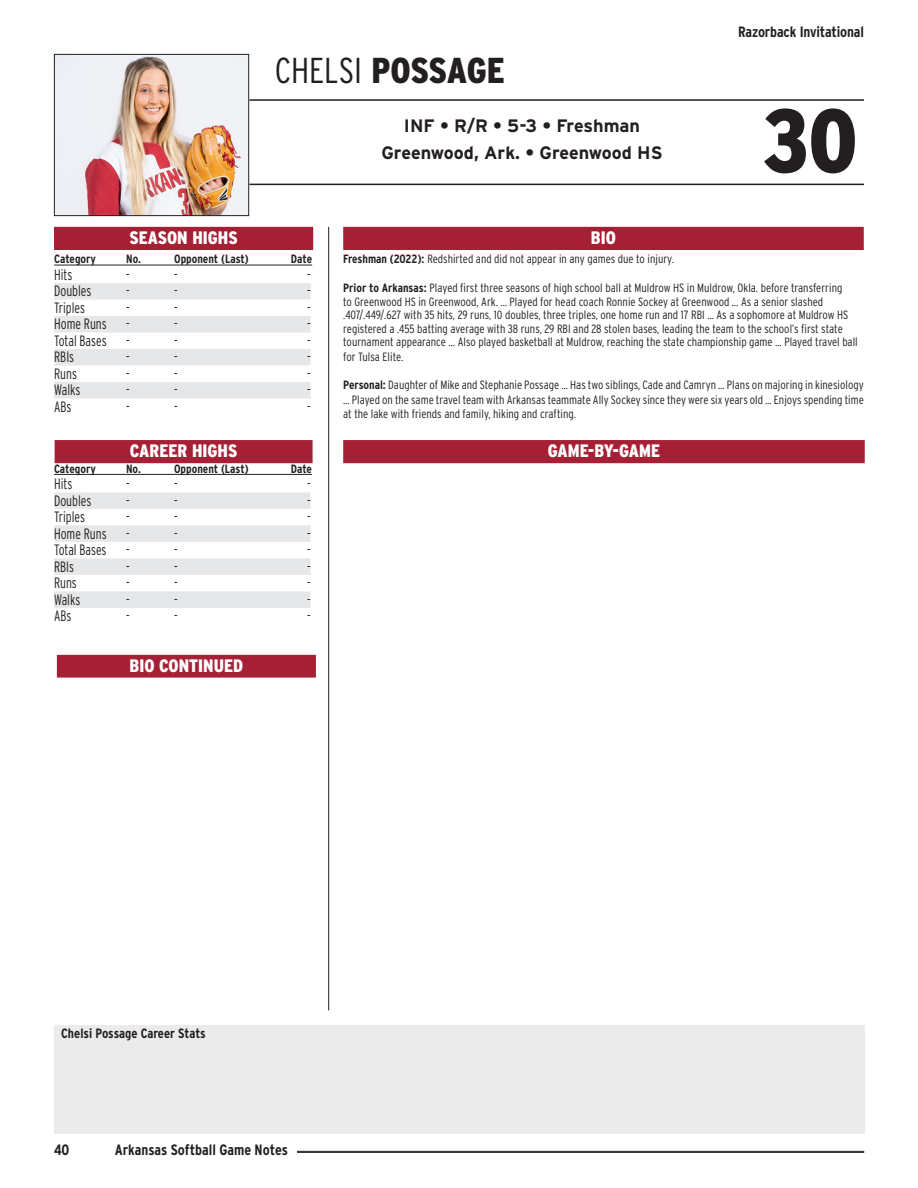
<style>
.page{position:relative;width:918px;height:1188px;background:#fff}
.page>*{position:absolute;margin:0;border:0;box-sizing:border-box;transform-origin:0 0}
.t1{font:900 condensed 90px "Interstate";color:#231f20}
.t2{font:900 condensed 36px "Interstate";letter-spacing:-.01em;color:#231f20}
.t3{font:900 condensed 18px "Interstate";color:#fff}
.t4{font:700 18px "Interstate";color:#231f20}
.t5{font:300 condensed 15px "Interstate";color:#231f20;scale:.88 1}
.t6{font:700 condensed 15px "Interstate";letter-spacing:-.01em;color:#231f20}
.t7{font:700 condensed 13.5px "Interstate";color:#231f20}
.t8{font:300 condensed 12px/13.6px "Interstate";color:#231f20}
.t9{font:700 condensed 12px "Interstate";color:#231f20}
.s1{font-weight:300}
.s2{font-weight:700}
</style>
<div class="page">
<hr style="left:297px;top:1151px;width:567px;height:1px;background:#231f20">
<hr style="left:297px;top:1152px;width:567px;height:1px;background:#231f20">
<hr style="left:328px;top:227px;width:1px;height:783px;background:#231f20">
<div style="left:56px;top:228px;width:256px;height:21px;background:#a62035"></div>
<div style="left:54px;top:227px;width:259px;height:23px;border:3px solid #a62035"></div>
<hr style="left:54px;top:265px;width:258px;height:1px;background:#231f20">
<div style="left:54px;top:283px;width:257px;height:17px;background:#e6e7e9"></div>
<div style="left:54px;top:316px;width:257px;height:17px;background:#e6e7e9"></div>
<div style="left:54px;top:349px;width:257px;height:17px;background:#e6e7e9"></div>
<div style="left:54px;top:382px;width:257px;height:17px;background:#e6e7e9"></div>
<div style="left:54px;top:1026px;width:811px;height:108px;background:#ecebeb"></div>
<img style="left:56px;top:56px;width:191px;height:158px">
<div style="left:54px;top:54px;width:195px;height:162px;border:1px solid #231f20"></div>
<hr style="left:249px;top:99px;width:615px;height:2px;background:#231f20">
<hr style="left:249px;top:184px;width:615px;height:1px;background:#231f20">
<div style="left:56px;top:442px;width:255px;height:20px;background:#a62035"></div>
<div style="left:55px;top:440px;width:258px;height:23px;border:3px solid #a62035"></div>
<div style="left:58px;top:656px;width:256px;height:20px;background:#a62035"></div>
<div style="left:57px;top:655px;width:259px;height:23px;border:3px solid #a62035"></div>
<hr style="left:54px;top:474px;width:258px;height:1px;background:#231f20">
<div style="left:54px;top:492px;width:257px;height:17px;background:#e6e7e9"></div>
<div style="left:54px;top:525px;width:257px;height:17px;background:#e6e7e9"></div>
<div style="left:54px;top:558px;width:257px;height:17px;background:#e6e7e9"></div>
<div style="left:54px;top:591px;width:257px;height:17px;background:#e6e7e9"></div>
<div style="left:345px;top:442px;width:518px;height:20px;background:#a62035"></div>
<div style="left:343px;top:440px;width:522px;height:23px;border:3px solid #a62035"></div>
<div style="left:345px;top:228px;width:517px;height:21px;background:#a62035"></div>
<div style="left:343px;top:227px;width:521px;height:23px;border:3px solid #a62035"></div>
<p class="t3" style="left:129px;top:227px;width:110px">SEASON HIGHS</p>
<p class="t2" style="left:275px;top:48px;width:232px"><span class="s1">CHELSI</span> POSSAGE</p>
<p class="t4" style="left:404px;top:114px;width:238px">INF • R/R • 5-3 • Freshman</p>
<p class="t4" style="left:381px;top:141px;width:283px">Greenwood, Ark. • Greenwood HS</p>
<p class="t3" style="left:591px;top:227px;width:27px">BIO</p>
<p class="t6" style="left:738px;top:23px;width:127px">Razorback Invitational</p>
<p class="t1" style="left:762px;top:86px;width:97px">30</p>
<p class="t9" style="left:54px;top:252px;width:43px">Category</p>
<p class="t9" style="left:126px;top:252px;width:16px">No.</p>
<p class="t9" style="left:174px;top:252px;width:76px">Opponent (Last)</p>
<p class="t9" style="left:291px;top:252px;width:23px">Date</p>
<p class="t5" style="left:54px;top:266px;width:22px">Hits</p>
<p class="t5" style="left:126px;top:266px;width:6px">-</p>
<p class="t5" style="left:174px;top:266px;width:6px">-</p>
<p class="t5" style="left:307px;top:266px;width:6px">-</p>
<p class="t5" style="left:54px;top:282px;width:44px">Doubles</p>
<p class="t5" style="left:126px;top:282px;width:6px">-</p>
<p class="t5" style="left:174px;top:282px;width:6px">-</p>
<p class="t5" style="left:307px;top:282px;width:6px">-</p>
<p class="t5" style="left:54px;top:299px;width:37px">Triples</p>
<p class="t5" style="left:126px;top:299px;width:6px">-</p>
<p class="t5" style="left:174px;top:299px;width:6px">-</p>
<p class="t5" style="left:307px;top:299px;width:6px">-</p>
<p class="t5" style="left:54px;top:315px;width:61px">Home Runs</p>
<p class="t5" style="left:126px;top:315px;width:6px">-</p>
<p class="t5" style="left:174px;top:315px;width:6px">-</p>
<p class="t5" style="left:307px;top:315px;width:6px">-</p>
<p class="t5" style="left:54px;top:332px;width:61px">Total Bases</p>
<p class="t5" style="left:126px;top:332px;width:6px">-</p>
<p class="t5" style="left:174px;top:332px;width:6px">-</p>
<p class="t5" style="left:307px;top:332px;width:6px">-</p>
<p class="t5" style="left:54px;top:348px;width:24px">RBIs</p>
<p class="t5" style="left:126px;top:348px;width:6px">-</p>
<p class="t5" style="left:174px;top:348px;width:6px">-</p>
<p class="t5" style="left:307px;top:348px;width:6px">-</p>
<p class="t5" style="left:54px;top:365px;width:27px">Runs</p>
<p class="t5" style="left:126px;top:365px;width:6px">-</p>
<p class="t5" style="left:174px;top:365px;width:6px">-</p>
<p class="t5" style="left:307px;top:365px;width:6px">-</p>
<p class="t5" style="left:54px;top:381px;width:31px">Walks</p>
<p class="t5" style="left:126px;top:381px;width:6px">-</p>
<p class="t5" style="left:174px;top:381px;width:6px">-</p>
<p class="t5" style="left:307px;top:381px;width:6px">-</p>
<p class="t5" style="left:54px;top:398px;width:21px">ABs</p>
<p class="t5" style="left:126px;top:398px;width:6px">-</p>
<p class="t5" style="left:174px;top:398px;width:6px">-</p>
<p class="t5" style="left:307px;top:398px;width:6px">-</p>
<p class="t3" style="left:130px;top:440px;width:109px">CAREER HIGHS</p>
<p class="t9" style="left:54px;top:461px;width:43px">Category</p>
<p class="t9" style="left:126px;top:461px;width:16px">No.</p>
<p class="t9" style="left:174px;top:461px;width:76px">Opponent (Last)</p>
<p class="t9" style="left:291px;top:461px;width:23px">Date</p>
<p class="t5" style="left:54px;top:475px;width:22px">Hits</p>
<p class="t5" style="left:126px;top:475px;width:6px">-</p>
<p class="t5" style="left:174px;top:475px;width:6px">-</p>
<p class="t5" style="left:307px;top:475px;width:6px">-</p>
<p class="t5" style="left:54px;top:491px;width:44px">Doubles</p>
<p class="t5" style="left:126px;top:491px;width:6px">-</p>
<p class="t5" style="left:174px;top:491px;width:6px">-</p>
<p class="t5" style="left:307px;top:491px;width:6px">-</p>
<p class="t5" style="left:54px;top:508px;width:37px">Triples</p>
<p class="t5" style="left:126px;top:508px;width:6px">-</p>
<p class="t5" style="left:174px;top:508px;width:6px">-</p>
<p class="t5" style="left:307px;top:508px;width:6px">-</p>
<p class="t5" style="left:54px;top:524px;width:61px">Home Runs</p>
<p class="t5" style="left:126px;top:524px;width:6px">-</p>
<p class="t5" style="left:174px;top:524px;width:6px">-</p>
<p class="t5" style="left:307px;top:524px;width:6px">-</p>
<p class="t5" style="left:54px;top:541px;width:61px">Total Bases</p>
<p class="t5" style="left:126px;top:541px;width:6px">-</p>
<p class="t5" style="left:174px;top:541px;width:6px">-</p>
<p class="t5" style="left:307px;top:541px;width:6px">-</p>
<p class="t5" style="left:54px;top:557px;width:24px">RBIs</p>
<p class="t5" style="left:126px;top:557px;width:6px">-</p>
<p class="t5" style="left:174px;top:557px;width:6px">-</p>
<p class="t5" style="left:307px;top:557px;width:6px">-</p>
<p class="t5" style="left:54px;top:574px;width:27px">Runs</p>
<p class="t5" style="left:126px;top:574px;width:6px">-</p>
<p class="t5" style="left:174px;top:574px;width:6px">-</p>
<p class="t5" style="left:307px;top:574px;width:6px">-</p>
<p class="t5" style="left:54px;top:590px;width:31px">Walks</p>
<p class="t5" style="left:126px;top:590px;width:6px">-</p>
<p class="t5" style="left:174px;top:590px;width:6px">-</p>
<p class="t5" style="left:307px;top:590px;width:6px">-</p>
<p class="t5" style="left:54px;top:607px;width:21px">ABs</p>
<p class="t5" style="left:126px;top:607px;width:6px">-</p>
<p class="t5" style="left:174px;top:607px;width:6px">-</p>
<p class="t5" style="left:307px;top:607px;width:6px">-</p>
<p class="t3" style="left:130px;top:655px;width:115px">BIO CONTINUED</p>
<p class="t8" style="left:343px;top:252px;width:332px"><span class="s2">Freshman (2022):</span> Redshirted and did not appear in any games due to injury.</p>
<p class="t8" style="left:343px;top:281px;width:516px"><span class="s2">Prior to Arkansas:</span> Played first three seasons of high school ball at Muldrow HS in Muldrow, Okla. before transferring<br>to Greenwood HS in Greenwood, Ark. … Played for head coach Ronnie Sockey at Greenwood … As a senior slashed .407/.449/.627 with 35 hits, 29 runs, 10 doubles, three triples, one home run and 17 RBI … As a sophomore at Muldrow HS registered a .455 batting average with 38 runs, 29 RBI and 28 stolen bases, leading the team to the school’s first state tournament appearance … Also played basketball at Muldrow, reaching the state championship game … Played travel ball for Tulsa Elite.</p>
<p class="t8" style="left:343px;top:378px;width:522px;line-height:14.4px;text-align:justify"><span class="s2">Personal:</span> Daughter of Mike and Stephanie Possage … Has two siblings, Cade and Camryn … Plans on majoring in kinesiology … Played on the same travel team with Arkansas teammate Ally Sockey since they were six years old … Enjoys spending time at the lake with friends and family, hiking and crafting.</p>
<p class="t3" style="left:548px;top:440px;width:114px">GAME-BY-GAME</p>
<p class="t7" style="left:61px;top:1025px;width:146px">Chelsi Possage Career Stats</p>
<p class="t6" style="left:54px;top:1140px;width:17px">40</p>
<p class="t6" style="left:115px;top:1140px;width:175px">Arkansas Softball Game Notes</p>
</div>
